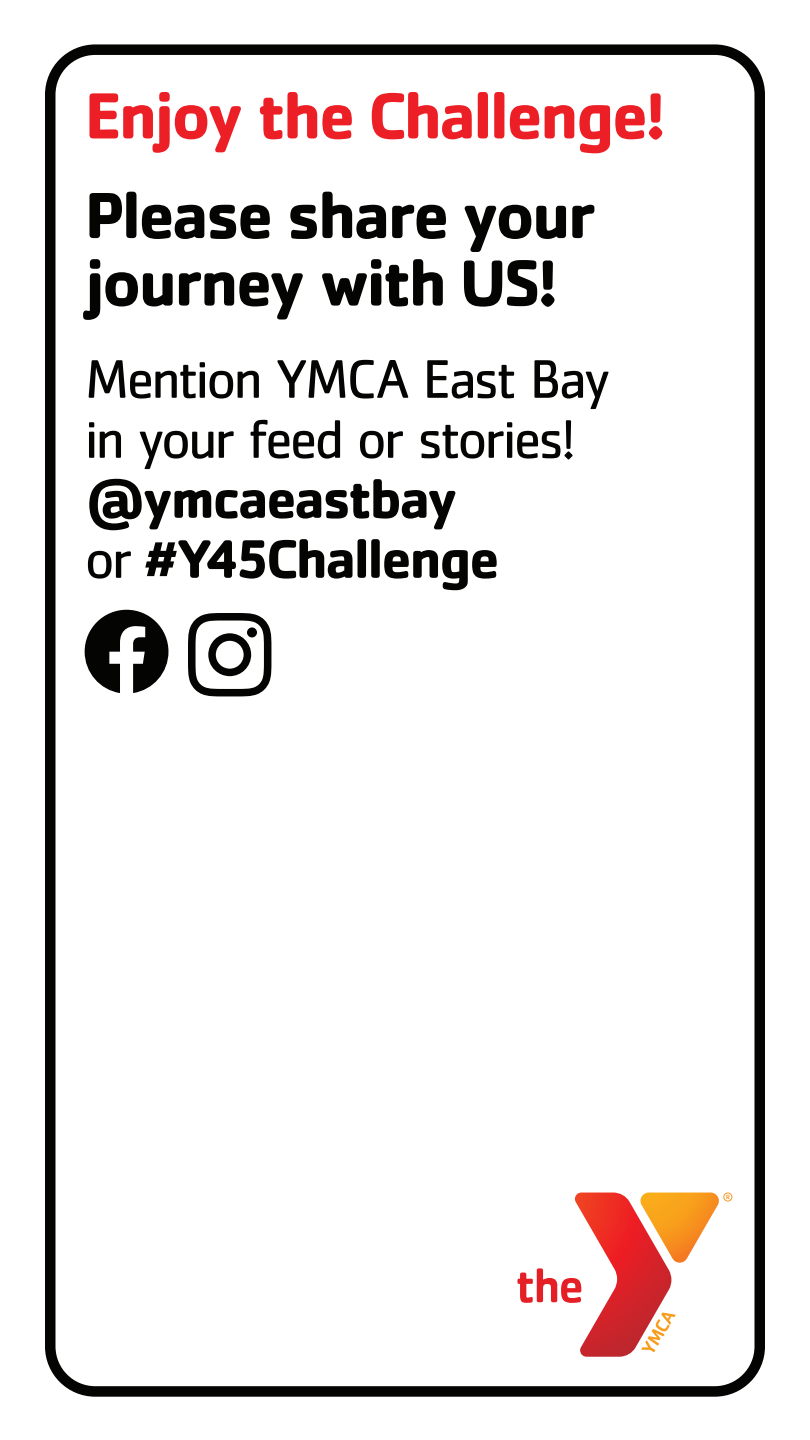
<style>
.page{position:relative;width:810px;height:1440px;background:#fff}
.page>*{position:absolute;margin:0;border:0;box-sizing:border-box;transform-origin:0 0}
.t1{font:700 67.5px/67.5px "Cachet";letter-spacing:-.045em;color:#040503}
.t2{font:700 67.5px "Cachet";letter-spacing:-.045em;color:#ed1f26}
.t3{font:56.25px/60px "Cachet";letter-spacing:-.05em;color:#040503}
.t4{font:700 56.25px/60px "Cachet";letter-spacing:-.045em;color:#040503}
.s1{font-weight:400}
</style>
<div class="page">
<div style="left:45px;top:44px;width:720px;height:1353px;border:10px solid #040503;border-radius:45px"></div>
<svg style="left:188px;top:613px;width:83px;height:83px"></svg>
<div style="left:247px;top:627px;width:10px;height:10px;background:#040503;border-radius:50%"></div>
<svg style="left:85px;top:610px;width:83px;height:83px"></svg>
<svg style="left:518px;top:1193px;width:214px;height:164px"></svg>
<p class="t2" style="left:85px;top:72px;width:583px">Enjoy the Challenge!</p>
<p class="t1" style="left:85px;top:179px;width:513px">Please share your journey with US!</p>
<p class="t3" style="left:85px;top:348px;width:527px">Mention YMCA East Bay in your feed or stories!</p>
<p class="t4" style="left:85px;top:467px;width:417px">@ymcaeastbay <span class="s1">or</span> #Y45Challenge</p>
</div>
